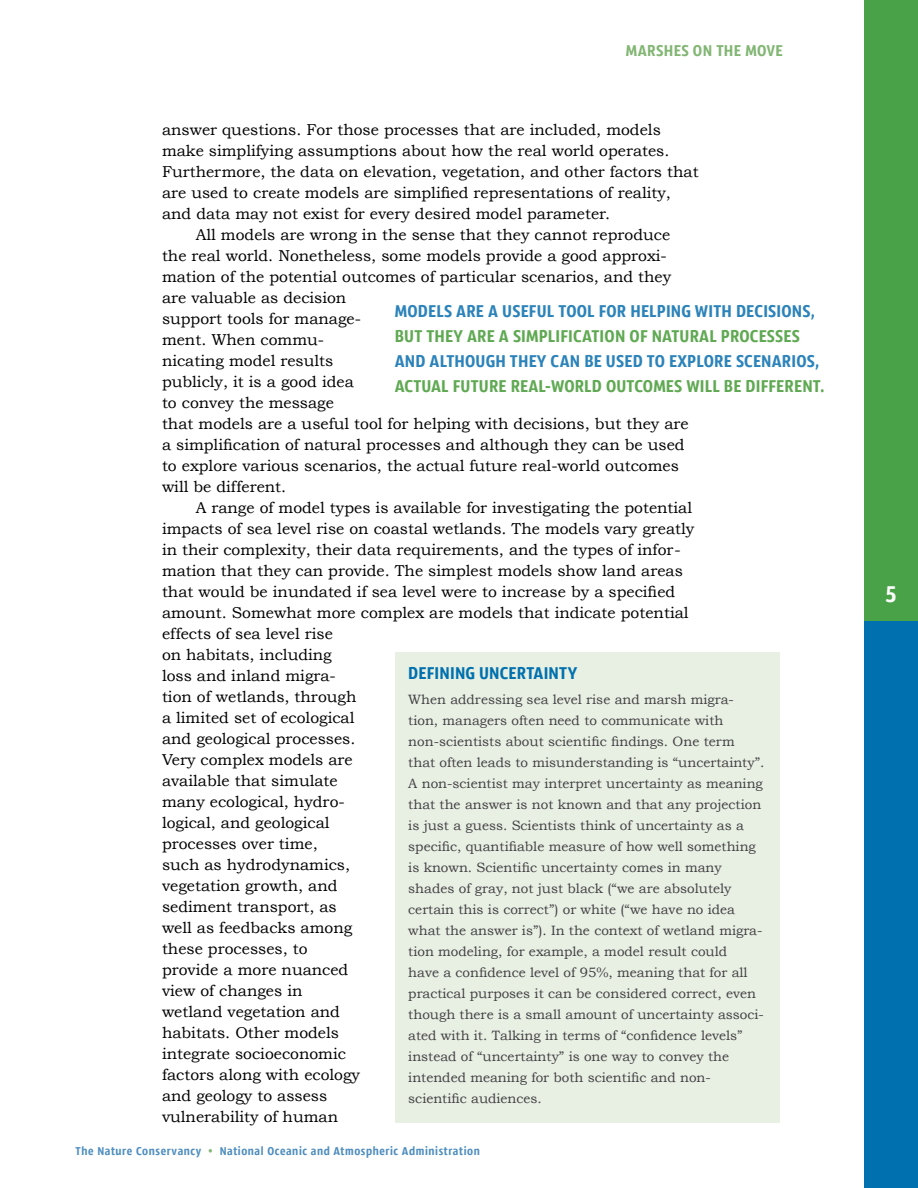
<style>
.page{position:relative;width:918px;height:1188px;background:#fff}
.page>*{position:absolute;margin:0;border:0;box-sizing:border-box;transform-origin:0 0}
.t1{font:24px "Sansus Webissimo";color:#fff}
.t2{font:18px "Sansus Webissimo";letter-spacing:.01em;color:#60a953}
.t3{font:18px "Sansus Webissimo";letter-spacing:.01em;color:#2c83ba}
.t4{font:18px "Sansus Webissimo";letter-spacing:.01em;color:#0071ae}
.t5{font:16.5px "Sansus Webissimo";letter-spacing:.02em;color:#82b673}
.t6{font:15.75px "Bookman Old Style";color:#000}
.t7{font:13.5px/21px "Bookman Old Style";color:#414042}
.t8{font:12px "Sansus Webissimo";letter-spacing:.05em;color:#4f8ec0}
.s1{color:#84b775}
</style>
<div class="page">
<div style="left:864px;top:395px;width:54px;height:793px;background:#0071ae"></div>
<div style="left:864px;top:0;width:54px;height:405px;background:#49a248"></div>
<div style="left:395px;top:652px;width:384px;height:471px;background:#e8efe3"></div>
<div style="left:864px;top:208px;width:54px;height:413px;background:#49a248"></div>
<p class="t5" style="left:626px;top:40px;width:159px">MARSHES ON THE MOVE</p>
<p class="t6" style="left:162px;top:121px;width:500px">answer questions. For those processes that are included, models</p>
<p class="t6" style="left:162px;top:142px;width:509px">make simplifying assumptions about how the real world operates.</p>
<p class="t6" style="left:162px;top:163px;width:538px">Furthermore, the data on elevation, vegetation, and other factors that</p>
<p class="t6" style="left:162px;top:184px;width:511px">are used to create models are simplified representations of reality,</p>
<p class="t6" style="left:162px;top:205px;width:450px">and data may not exist for every desired model parameter.</p>
<p class="t6" style="left:196px;top:226px;width:476px">All models are wrong in the sense that they cannot reproduce</p>
<p class="t6" style="left:162px;top:247px;width:506px">the real world. Nonetheless, some models provide a good approxi-</p>
<p class="t6" style="left:162px;top:268px;width:511px">mation of the potential outcomes of particular scenarios, and they</p>
<p class="t6" style="left:162px;top:289px;width:186px">are valuable as decision</p>
<p class="t6" style="left:162px;top:310px;width:201px">support tools for manage-</p>
<p class="t6" style="left:162px;top:331px;width:164px">ment. When commu-</p>
<p class="t6" style="left:162px;top:352px;width:173px">nicating model results</p>
<p class="t6" style="left:162px;top:373px;width:193px">publicly, it is a good idea</p>
<p class="t6" style="left:162px;top:394px;width:173px">to convey the message</p>
<p class="t6" style="left:162px;top:415px;width:528px">that models are a useful tool for helping with decisions, but they are</p>
<p class="t6" style="left:162px;top:436px;width:524px">a simplification of natural processes and although they can be used</p>
<p class="t6" style="left:162px;top:457px;width:518px">to explore various scenarios, the actual future real-world outcomes</p>
<p class="t6" style="left:162px;top:478px;width:126px">will be different.</p>
<p class="t6" style="left:196px;top:499px;width:498px">A range of model types is available for investigating the potential</p>
<p class="t6" style="left:162px;top:520px;width:534px">impacts of sea level rise on coastal wetlands. The models vary greatly</p>
<p class="t6" style="left:162px;top:541px;width:520px">in their complexity, their data requirements, and the types of infor-</p>
<p class="t6" style="left:162px;top:562px;width:522px">mation that they can provide. The simplest models show land areas</p>
<p class="t6" style="left:162px;top:583px;width:515px">that would be inundated if sea level were to increase by a specified</p>
<p class="t6" style="left:162px;top:604px;width:528px">amount. Somewhat more complex are models that indicate potential</p>
<p class="t6" style="left:162px;top:625px;width:172px">effects of sea level rise</p>
<p class="t6" style="left:162px;top:646px;width:171px">on habitats, including</p>
<p class="t6" style="left:162px;top:667px;width:175px">loss and inland migra-</p>
<p class="t6" style="left:162px;top:688px;width:196px">tion of wetlands, through</p>
<p class="t6" style="left:162px;top:709px;width:194px">a limited set of ecological</p>
<p class="t6" style="left:162px;top:730px;width:195px">and geological processes.</p>
<p class="t6" style="left:162px;top:751px;width:192px">Very complex models are</p>
<p class="t6" style="left:162px;top:772px;width:177px">available that simulate</p>
<p class="t6" style="left:162px;top:793px;width:184px">many ecological, hydro-</p>
<p class="t6" style="left:162px;top:814px;width:169px">logical, and geological</p>
<p class="t6" style="left:162px;top:835px;width:157px">processes over time,</p>
<p class="t6" style="left:162px;top:856px;width:190px">such as hydrodynamics,</p>
<p class="t6" style="left:162px;top:877px;width:177px">vegetation growth, and</p>
<p class="t6" style="left:162px;top:898px;width:176px">sediment transport, as</p>
<p class="t6" style="left:162px;top:919px;width:192px">well as feedbacks among</p>
<p class="t6" style="left:162px;top:940px;width:147px">these processes, to</p>
<p class="t6" style="left:162px;top:961px;width:188px">provide a more nuanced</p>
<p class="t6" style="left:162px;top:982px;width:142px">view of changes in</p>
<p class="t6" style="left:162px;top:1003px;width:179px">wetland vegetation and</p>
<p class="t6" style="left:162px;top:1024px;width:179px">habitats. Other models</p>
<p class="t6" style="left:162px;top:1045px;width:185px">integrate socioeconomic</p>
<p class="t6" style="left:162px;top:1066px;width:200px">factors along with ecology</p>
<p class="t6" style="left:162px;top:1087px;width:167px">and geology to assess</p>
<p class="t6" style="left:162px;top:1108px;width:178px">vulnerability of human</p>
<p class="t3" style="left:395px;top:299px;width:422px">MODELS ARE A USEFUL TOOL FOR HELPI NG WITH DECISIONS,</p>
<p class="t2" style="left:395px;top:324px;width:127px">BUT THEY ARE A SIMPLI</p>
<p class="t2" style="left:561px;top:324px;width:130px">FICATION OF NATURAL</p>
<p class="t2" style="left:721px;top:324px;width:79px">PROCESSES</p>
<p class="t3" style="left:395px;top:349px;width:426px">AND ALTHOUGH THEY CAN BE USED TO EXPLORE SCENARIOS,</p>
<p class="t2" style="left:395px;top:375px;width:37px">ACTUAL</p>
<p class="t2" style="left:453px;top:375px;width:132px">FUTURE REAL-WORLD</p>
<p class="t2" style="left:606px;top:375px;width:90px">OUTCOMES WILL</p>
<p class="t2" style="left:724px;top:375px;width:102px">BE DI FFERENT.</p>
<p class="t4" style="left:408px;top:662px;width:171px">DEFINING UNCERTAI NTY</p>
<p class="t7" style="left:408px;top:689px;width:358px">When addressing sea level rise and marsh migra&shy;tion, managers often need to communicate with non-scientists about scientific findings. One term that often leads to misunderstanding is “uncertainty”.<br>A non-scientist may interpret uncertainty as meaning that the answer is not known and that any projection is just a guess. Scientists think of uncertainty as a specific, quantifiable measure of how well something is known. Scientific uncertainty comes in many shades of gray, not just black (“we are absolutely certain this is correct”) or white (“we have no idea what the answer is”). In the context of wetland migra&shy;tion modeling, for example, a model result could<br>have a confidence level of 95%, meaning that for all practical purposes it can be considered correct, even though there is a small amount of uncertainty associ&shy;ated with it. Talking in terms of “confidence levels” instead of “uncertainty” is one way to convey the intended meaning for both scientific and non&shy;scientific audiences.</p>
<p class="t8" style="left:76px;top:1144px;width:406px">THE NATURE CONSERVANCY <span class="s1">•</span> NATIONAL OCEANIC AND ATMOSPHERIC ADMINISTRATION</p>
<h1 class="t1" style="left:886px;top:579px;width:12px">5</h1>
</div>
